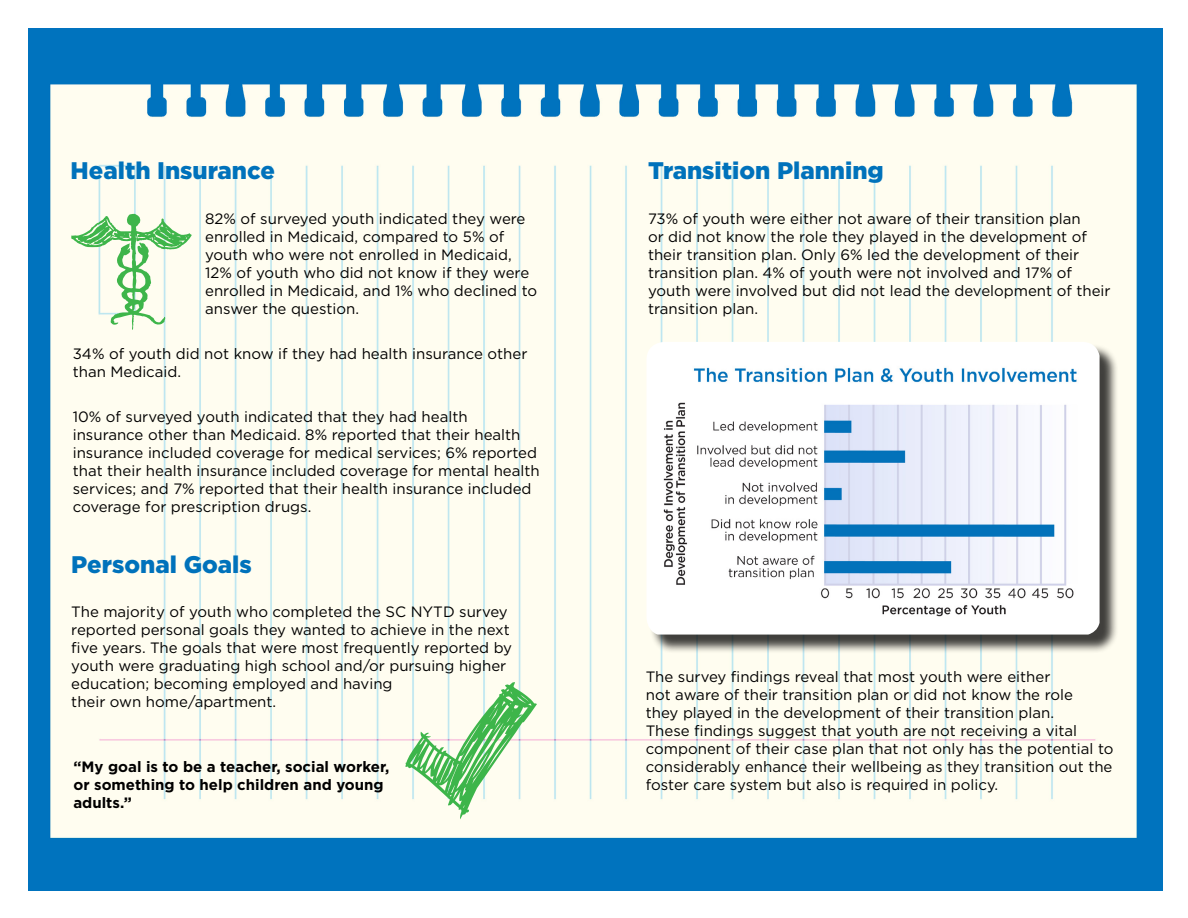
<style>
.page{position:relative;width:1188px;height:918px;background:#fff}
.page>*{position:absolute;margin:0;border:0;box-sizing:border-box;transform-origin:0 0}
.t1{font:900 24px "Gotham";color:#0072bb}
.Headline_1{font:15px/18px "Gotham";color:#000}
.Headline_1-2{font:700 15px/18px "Gotham";color:#000}
</style>
<div class="page">
<img style="left:28px;top:28px;width:1134px;height:863px">
<div style="left:649px;top:344px;width:469px;height:309px;background:#000;opacity:.75"></div>
<img style="left:646px;top:342px;width:454px;height:293px">
<svg style="left:71px;top:214px;width:121px;height:116px"></svg>
<svg style="left:405px;top:682px;width:132px;height:138px"></svg>
<p class="t1" style="left:71px;top:154px;width:206px">Health Insurance</p>
<p class="Headline_1" style="left:205px;top:210px;width:334px">82% of surveyed youth indicated they were enrolled in Medicaid, compared to 5% of youth who were not enrolled in Medicaid, 12% of youth who did not know if they were enrolled in Medicaid, and 1% who declined to answer the question.</p>
<p class="Headline_1" style="left:73px;top:345px;width:456px">34% of youth did not know if they had health insurance other than Medicaid.</p>
<p class="Headline_1" style="left:73px;top:408px;width:468px">10% of surveyed youth indicated that they had health insurance other than Medicaid. 8% reported that their health insurance included coverage for medical services; 6% reported that their health insurance included coverage for mental health services; and 7% reported that their health insurance included coverage for prescription drugs.</p>
<p class="t1" style="left:71px;top:548px;width:182px">Personal Goals</p>
<p class="Headline_1" style="left:71px;top:603px;width:442px">The majority of youth who completed the SC NYTD survey reported personal goals they wanted to achieve in the next five years. The goals that were most frequently reported by youth were graduating high school and/or pursuing higher education; becoming employed and having<br>their own home/apartment.</p>
<p class="Headline_1-2" style="left:73px;top:758px;width:317px">“My goal is to be a teacher, social worker, or something to help children and young adults.”</p>
<p class="t1" style="left:648px;top:154px;width:237px">Transition Planning</p>
<p class="Headline_1" style="left:648px;top:209px;width:464px">73% of youth were either not aware of their transition plan<br>or did not know the role they played in the development of their transition plan. Only 6% led the development of their transition plan. 4% of youth were not involved and 17% of youth were involved but did not lead the development of their transition plan.</p>
<p class="Headline_1" style="left:646px;top:667px;width:469px">The survey findings reveal that most youth were either<br>not aware of their transition plan or did not know the role<br>they played in the development of their transition plan.<br>These findings suggest that youth are not receiving a vital component of their case plan that not only has the potential to considerably enhance their wellbeing as they transition out the foster care system but also is required in policy.</p>
</div>
